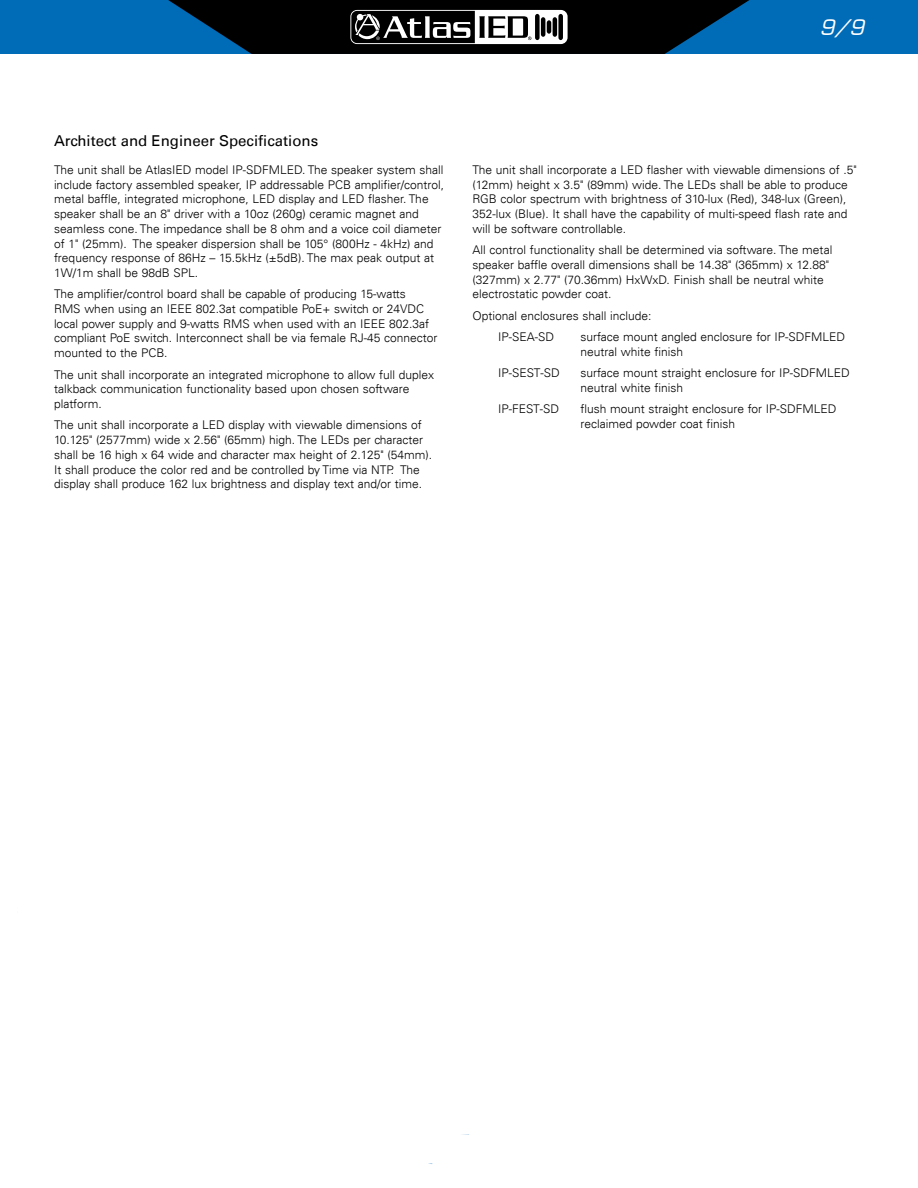
<style>
.page{position:relative;width:918px;height:1188px;background:#fff}
.page>*{position:absolute;margin:0;border:0;box-sizing:border-box;transform-origin:0 0}
.t1{font:italic 21px "Eurostile LT";color:#fff}
.t2{font:15px "Univers LT";color:#000}
.t3{font:300 12px/14.7px "Univers LT";color:#000}
</style>
<div class="page">
<div style="left:0;top:0;width:918px;height:54px;background:#006bb7"></div>
<svg style="left:168px;top:0;width:582px;height:54px;background:#1b2b36"></svg>
<h1 class="t1" style="left:820px;top:15px;width:46px">9/9</h1>
<p class="t2" style="left:54px;top:132px;width:266px">Architect and Engineer Specifications</p>
<p class="t3" style="left:54px;top:162px;width:392px">The unit shall be AtlasIED model IP-SDFMLED. The speaker system shall include factory assembled speaker, IP addressable PCB amplifier/control, metal baffle, integrated microphone, LED display and LED flasher. The speaker shall be an 8" driver with a 10oz (260g) ceramic magnet and seamless cone. The impedance shall be 8 ohm and a voice coil diameter of 1" (25mm). The speaker dispersion shall be 105° (800Hz - 4kHz) and frequency response of 86Hz – 15.5kHz (±5dB). The max peak output at 1W/1m shall be 98dB SPL.</p>
<p class="t3" style="left:54px;top:287px;width:385px">The amplifier/control board shall be capable of producing 15-watts<br>RMS when using an IEEE 802.3at compatible PoE+ switch or 24VDC local power supply and 9-watts RMS when used with an IEEE 802.3af compliant PoE switch. Interconnect shall be via female RJ-45 connector mounted to the PCB.</p>
<p class="t3" style="left:54px;top:367px;width:382px">The unit shall incorporate an integrated microphone to allow full duplex talkback communication functionality based upon chosen software platform.</p>
<p class="t3" style="left:54px;top:418px;width:380px">The unit shall incorporate a LED display with viewable dimensions of 10.125" (2577mm) wide x 2.56" (65mm) high. The LEDs per character shall be 16 high x 64 wide and character max height of 2.125" (54mm).<br>It shall produce the color red and be controlled by Time via NTP. The display shall produce 162 lux brightness and display text and/or time.</p>
<p class="t3" style="left:472px;top:162px;width:386px">The unit shall incorporate a LED flasher with viewable dimensions of .5" (12mm) height x 3.5" (89mm) wide. The LEDs shall be able to produce RGB color spectrum with brightness of 310-lux (Red), 348-lux (Green), 352-lux (Blue). It shall have the capability of multi-speed flash rate and will be software controllable.</p>
<p class="t3" style="left:472px;top:243px;width:361px">All control functionality shall be determined via software. The metal speaker baffle overall dimensions shall be 14.38" (365mm) x 12.88" (327mm) x 2.77" (70.36mm) HxWxD. Finish shall be neutral white electrostatic powder coat.</p>
<p class="t3" style="left:498px;top:305px;width:155px;line-height:21.5px;text-indent:-26px">Optional enclosures shall include:<br>IP-SEA-SD</p>
<p class="t3" style="left:580px;top:330px;width:266px">surface mount angled enclosure for IP-SDFMLED neutral white finish</p>
<p class="t3" style="left:498px;top:366px;width:63px">IP-SEST-SD</p>
<p class="t3" style="left:580px;top:366px;width:271px">surface mount straight enclosure for IP-SDFMLED neutral white finish</p>
<p class="t3" style="left:498px;top:402px;width:63px">IP-FEST-SD</p>
<p class="t3" style="left:580px;top:402px;width:258px">flush mount straight enclosure for IP-SDFMLED reclaimed powder coat finish</p>
</div>
